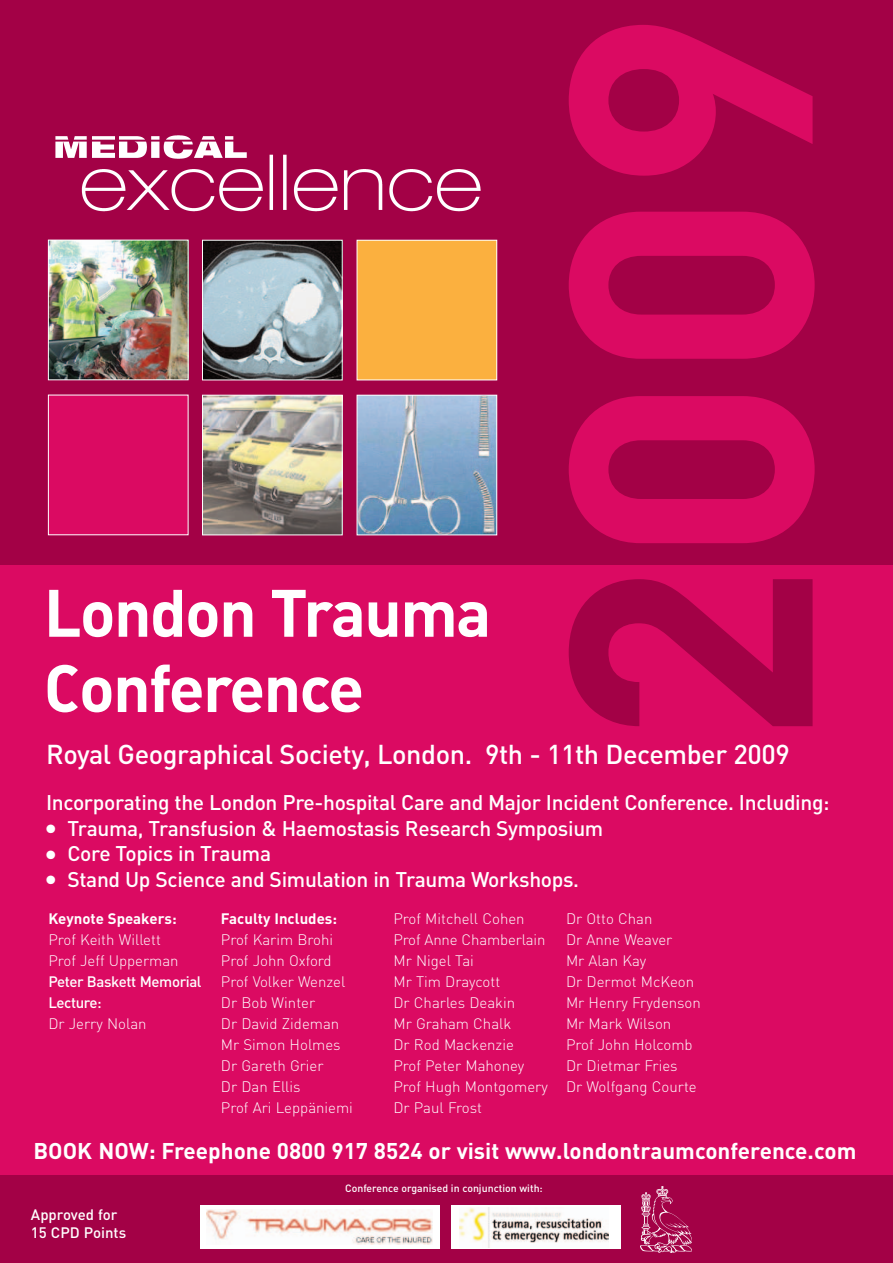
<style>
.page{position:relative;width:893px;height:1263px;background:#fff}
.page>*{position:absolute;margin:0;border:0;box-sizing:border-box;transform-origin:0 0}
.t1{font:700 339.6px "DIN";color:#db0a62}
.t2{font:700 65.85px/75.3px "DIN";letter-spacing:-.025em;color:#fff}
.t3{font:500 27px "DIN";letter-spacing:-.015em;color:#fff}
.t4{font:700 22.5px "DIN";color:#fff}
.t5{font:500 21px "DIN";letter-spacing:-.015em;color:#fff}
.t6{font:300 15px/21px "DIN";color:#fff}
.t7{font:700 15px "DIN";color:#fff}
.t8{font:500 15px/21px "DIN";letter-spacing:-.025em;color:#fff}
.t9{font:500 15px/18px "DIN";color:#fff}
.t10{font:500 10.5px "DIN";color:#fff}
.s1{color:#a30146}
</style>
<div class="page">
<div style="left:0;top:1px;width:893px;height:1261px;background:#db0a62"></div>
<div style="left:0;top:0;width:893px;height:565px;background:#a30146"></div>
<img style="left:50px;top:242px;width:136px;height:136px">
<div style="left:48px;top:240px;width:140px;height:140px;border:1px solid #fff"></div>
<img style="left:204px;top:242px;width:137px;height:136px">
<div style="left:202px;top:240px;width:141px;height:140px;border:1px solid #fff"></div>
<div style="left:357px;top:240px;width:140px;height:140px;background:#fbb03f"></div>
<div style="left:357px;top:240px;width:140px;height:140px;border:1px solid #fff"></div>
<div style="left:48px;top:395px;width:140px;height:140px;background:#db0a62"></div>
<img style="left:204px;top:397px;width:137px;height:136px">
<div style="left:202px;top:395px;width:141px;height:140px;border:1px solid #fff"></div>
<img style="left:359px;top:397px;width:136px;height:136px">
<div style="left:357px;top:395px;width:140px;height:140px;border:1px solid #fff"></div>
<div style="left:0;top:1175px;width:893px;height:88px;background:#a30146"></div>
<div style="left:451px;top:1205px;width:170px;height:43px;background:#fff"></div>
<img style="left:459px;top:1207px;width:149px;height:40px">
<div style="left:200px;top:1205px;width:240px;height:44px;background:#fff"></div>
<img style="left:206px;top:1210px;width:227px;height:35px">
<img style="left:641px;top:1186px;width:51px;height:66px">
<img style="left:55px;top:135px;width:426px;height:77px">
<h2 class="t2" style="left:44px;top:573px;width:449px">London Trauma<br>Conference</h2>
<h1 class="t1" style="left:489px;top:746px;width:739px;rotate:-90deg"><span class="s1">2</span>009</h1>
<h3 class="t3" style="left:46px;top:738px;width:745px">Royal Geographical Society, London. 9th - 11th December 2009</h3>
<h3 class="t5" style="left:46px;top:790px;width:785px">Incorporating the London Pre-hospital Care and Major Incident Conference. Including:</h3>
<h3 class="t5" style="left:46px;top:816px;width:559px">● Trauma, Transfusion &amp; Haemostasis Research Symposium</h3>
<h3 class="t5" style="left:46px;top:841px;width:227px">● Core Topics in Trauma</h3>
<h3 class="t5" style="left:46px;top:867px;width:534px">● Stand Up Science and Simulation in Trauma Workshops.</h3>
<p class="t6" style="left:393px;top:908px;width:156px">Prof Mitchell Cohen<br>Prof Anne Chamberlain<br>Mr Nigel Tai<br>Mr Tim Draycott<br>Dr Charles Deakin<br>Mr Graham Chalk<br>Dr Rod Mackenzie<br>Prof Peter Mahoney<br>Prof Hugh Montgomery<br>Dr Paul Frost</p>
<p class="t6" style="left:566px;top:908px;width:136px">Dr Otto Chan<br>Dr Anne Weaver<br>Mr Alan Kay<br>Dr Dermot McKeon<br>Mr Henry Frydenson<br>Mr Mark Wilson<br>Prof John Holcomb<br>Dr Dietmar Fries<br>Dr Wolfgang Courte</p>
<h3 class="t4" style="left:33px;top:1138px;width:824px">BOOK NOW: Freephone 0800 917 8524 or visit www.londontraumconference.com</h3>
<p class="t7" style="left:48px;top:910px;width:130px">Keynote Speakers:</p>
<p class="t6" style="left:48px;top:929px;width:132px">Prof Keith Willett<br>Prof Jeff Upperman</p>
<p class="t8" style="left:48px;top:971px;width:155px">Peter Baskett Memorial<br>Lecture:</p>
<p class="t6" style="left:48px;top:1013px;width:100px">Dr Jerry Nolan</p>
<p class="t7" style="left:221px;top:910px;width:118px">Faculty Includes:</p>
<p class="t6" style="left:221px;top:929px;width:134px">Prof Karim Brohi<br>Prof John Oxford<br>Prof Volker Wenzel<br>Dr Bob Winter<br>Dr David Zideman<br>Mr Simon Holmes<br>Dr Gareth Grier<br>Dr Dan Ellis<br>Prof Ari Leppäniemi</p>
<p class="t9" style="left:31px;top:1205px;width:97px">Approved for<br>15 CPD Points</p>
<p class="t10" style="left:345px;top:1182px;width:199px">Conference organised in conjunction with:</p>
</div>
